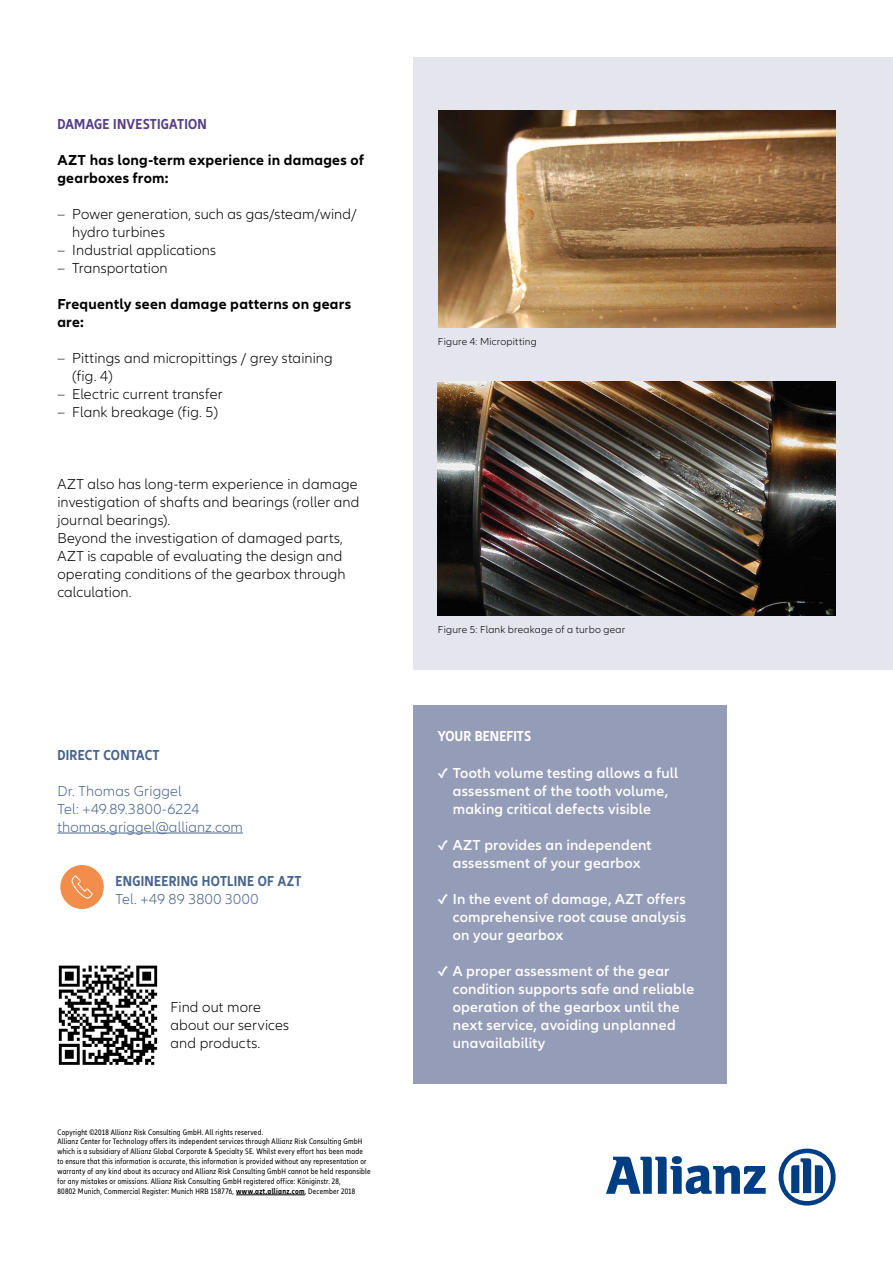
<style>
.page{position:relative;width:893px;height:1263px;background:#fff}
.page>*{position:absolute;margin:0;border:0;box-sizing:border-box;transform-origin:0 0}
.t1{font:300 15px/18px "Allianz Neo";letter-spacing:.01em;color:#000}
.t2{font:600 15px/18px "Allianz Neo";letter-spacing:.015em;color:#fff}
.t3{font:700 15px/18px "Allianz Neo";letter-spacing:.015em;color:#000}
.t4{font:300 15px/18px "Allianz Neo";letter-spacing:.01em;color:#48648c}
.t5{font:700 condensed 15px "Allianz Neo";letter-spacing:.02em;color:#48648c}
.t6{font:700 condensed 15px "Allianz Neo";letter-spacing:.015em;color:#573e86}
.t7{font:700 condensed 15px "Allianz Neo";letter-spacing:.01em;color:#fff}
.t8{font:300 10.5px "Allianz Neo";letter-spacing:.02em;color:#000}
.t9{font:condensed 8.25px/9.9px "Allianz Neo";letter-spacing:.03em;color:#000}
.s1{font-weight:700}
</style>
<div class="page">
<svg style="left:606px;top:1156px;width:160px;height:38px"></svg>
<svg style="left:779px;top:1148px;width:57px;height:57px"></svg>
<div style="left:413px;top:57px;width:480px;height:612px;background:#e4e5ed"></div>
<div style="left:413px;top:705px;width:314px;height:378px;background:#949cb7"></div>
<img style="left:438px;top:381px;width:398px;height:234px">
<hr style="left:236px;top:1194px;width:69px;height:1px;background:#000">
<hr style="left:57px;top:833px;width:186px;height:1px;background:#48648c">
<img style="left:58px;top:965px;width:100px;height:100px">
<svg style="left:59px;top:865px;width:46px;height:45px"></svg>
<img style="left:438px;top:110px;width:398px;height:217px">
<h1 class="t6" style="left:57px;top:116px;width:151px">DAMAGE INVESTIGATION</h1>
<h1 class="t3" style="left:57px;top:152px;width:308px">AZT has long-term experience in damages of gearboxes from:</h1>
<h1 class="t1" style="left:72px;top:206px;width:286px;text-indent:-15px">– Power generation, such as gas/steam/wind/ hydro turbines</h1>
<h1 class="t1" style="left:57px;top:242px;width:160px">– Industrial applications</h1>
<h1 class="t1" style="left:57px;top:260px;width:112px">– Transportation</h1>
<h1 class="t3" style="left:57px;top:296px;width:295px">Frequently seen damage patterns on gears are:</h1>
<h1 class="t1" style="left:72px;top:350px;width:262px;text-indent:-15px">– Pittings and micropittings / grey staining (fig. 4)</h1>
<h1 class="t1" style="left:57px;top:386px;width:167px">– Electric current transfer</h1>
<h1 class="t1" style="left:57px;top:404px;width:162px">– Flank breakage (fig. 5)</h1>
<p class="t1" style="left:57px;top:476px;width:304px">AZT also has long-term experience in damage investigation of shafts and bearings (roller and journal bearings).<br>Beyond the investigation of damaged parts, AZT is capable of evaluating the design and operating conditions of the gearbox through calculation.</p>
<h1 class="t5" style="left:57px;top:746px;width:104px">DIRECT CONTACT</h1>
<h1 class="t4" style="left:57px;top:782px;width:187px">Dr. Thomas Griggel<br>Tel: +49.89.3800-6224 thomas.griggel@allianz.com</h1>
<h1 class="t5" style="left:115px;top:872px;width:188px">ENGINEERING HOTLINE OF AZT</h1>
<h1 class="t4" style="left:115px;top:890px;width:144px">Tel. +49 89 3800 3000</h1>
<h1 class="t1" style="left:170px;top:998px;width:120px">Find out more about our services and products.</h1>
<p class="t9" style="left:57px;top:1127px;width:315px">Copyright ©2018 Allianz Risk Consulting GmbH. All rights reserved.<br>Allianz Center for Technology offers its independent services through Allianz Risk Consulting GmbH which is a subsidiary of Allianz Global Corporate &amp; Specialty SE. Whilst every effort has been made to ensure that this information is accurate, this information is provided without any representation or warranty of any kind about its accuracy and Allianz Risk Consulting GmbH cannot be held responsible for any mistakes or omissions. Allianz Risk Consulting GmbH registered office: Königinstr. 28,<br>80802 Munich, Commercial Register: Munich HRB 158776, <span class="s1">www.azt.allianz.com</span>, December 2018</p>
<p class="t8" style="left:438px;top:336px;width:100px">Figure 4: Micropitting</p>
<p class="t8" style="left:438px;top:623px;width:189px">Figure 5: Flank breakage of a turbo gear</p>
<h1 class="t7" style="left:438px;top:728px;width:95px">YOUR BENEFITS</h1>
<h1 class="t2" style="left:453px;top:764px;width:227px;text-indent:-15px">✓ Tooth volume testing allows a full assessment of the tooth volume, making critical defects visible</h1>
<h1 class="t2" style="left:438px;top:836px;width:215px;text-align:center">✓ AZT provides an independent assessment of your gearbox</h1>
<h1 class="t2" style="left:453px;top:890px;width:235px;text-align:justify;text-indent:-15px">✓ In the event of damage, AZT offers comprehensive root cause analysis on your gearbox</h1>
<h1 class="t2" style="left:453px;top:962px;width:243px;text-indent:-15px">✓ A proper assessment of the gear condition supports safe and reliable operation of the gearbox until the next service, avoiding unplanned unavailability</h1>
</div>
